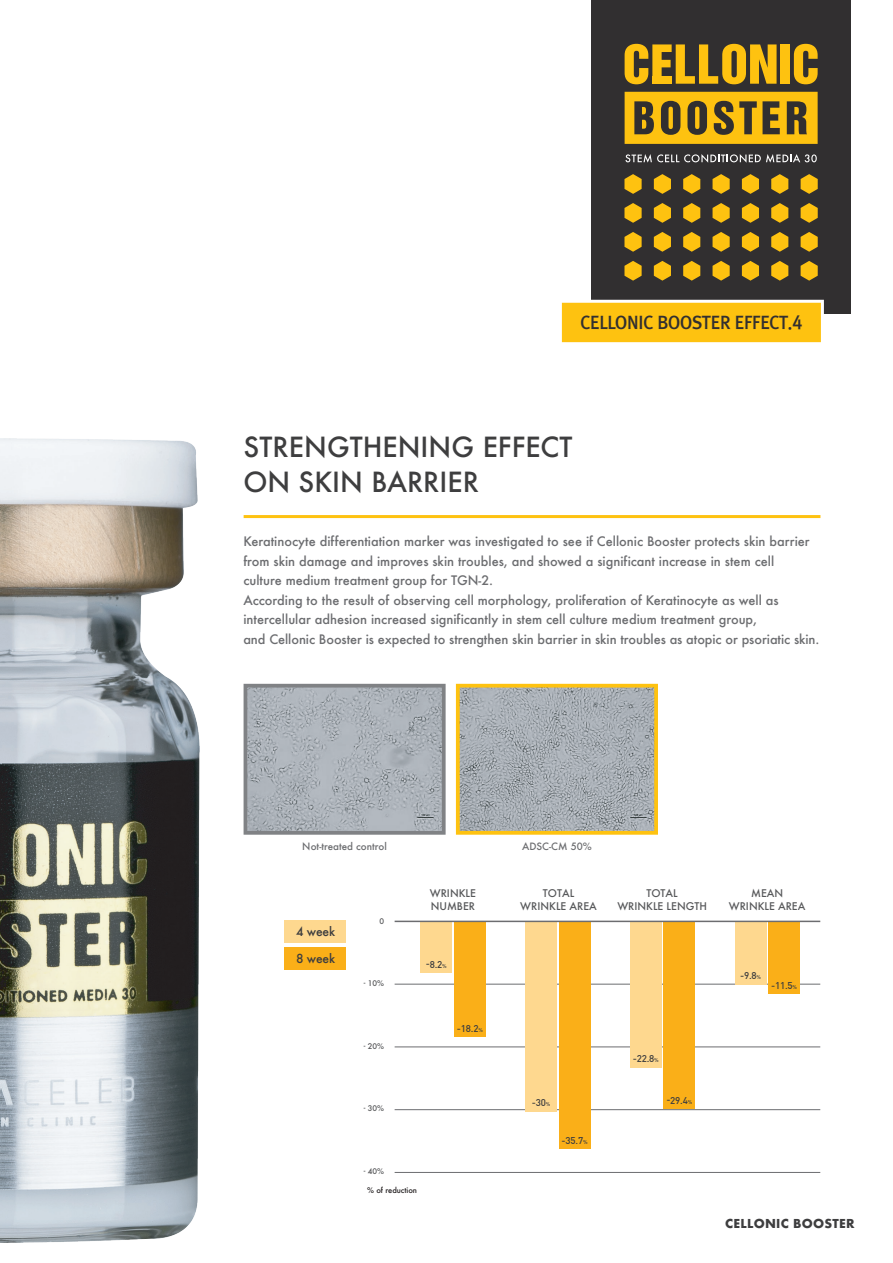
<style>
.page{position:relative;width:893px;height:1263px;background:#fff}
.page>*{position:absolute;margin:0;border:0;box-sizing:border-box;transform-origin:0 0}
.t1{font:500 27px/34.8px "Futura";color:#3e3e3f}
.t2{font:17.25px "Rix M Go EB";letter-spacing:-.01em;color:#312f30}
.t3{font:500 12.75px/19.5px "Futura";color:#6c6d70}
.t4{font:500 12.15px "Futura";letter-spacing:-.02em;color:#3e3e3f}
.t5{font:700 12px "Futura";letter-spacing:.02em;color:#3e3e3f}
.t6{font:500 10.35px/12.3px "Futura";color:#57585a;text-align:center}
.t7{font:500 9.9px "Futura";color:#6c6d70}
.t8{font:9.75px "Dinmed";letter-spacing:-.02em;color:#3e3e3f}
.t9{font:500 7.5px "Futura";color:#57585a}
.t10{font:500 7.5px "Futura";letter-spacing:-.005em;color:#231f20}
.s1{font-size:5.4px}
</style>
<div class="page">
<img style="left:461px;top:689px;width:192px;height:141px">
<img style="left:249px;top:689px;width:192px;height:141px">
<hr style="left:244px;top:515px;width:576px;height:3px;background:#fec210">
<div style="left:592px;top:0;width:259px;height:313px;background:#312f30"></div>
<svg style="left:561px;top:300px;width:263px;height:43px;background:#fec727"></svg>
<svg style="left:625px;top:154px;width:192px;height:9px"></svg>
<svg style="left:624px;top:174px;width:18px;height:20px"></svg>
<svg style="left:654px;top:174px;width:17px;height:20px"></svg>
<svg style="left:683px;top:174px;width:17px;height:20px"></svg>
<svg style="left:712px;top:174px;width:18px;height:20px"></svg>
<svg style="left:742px;top:174px;width:17px;height:20px"></svg>
<svg style="left:771px;top:174px;width:17px;height:20px"></svg>
<svg style="left:801px;top:174px;width:17px;height:20px"></svg>
<svg style="left:624px;top:203px;width:18px;height:20px"></svg>
<svg style="left:654px;top:203px;width:17px;height:20px"></svg>
<svg style="left:683px;top:203px;width:17px;height:20px"></svg>
<svg style="left:712px;top:203px;width:18px;height:20px"></svg>
<svg style="left:742px;top:203px;width:17px;height:20px"></svg>
<svg style="left:771px;top:203px;width:17px;height:20px"></svg>
<svg style="left:801px;top:203px;width:17px;height:20px"></svg>
<svg style="left:624px;top:232px;width:18px;height:20px"></svg>
<svg style="left:654px;top:232px;width:17px;height:20px"></svg>
<svg style="left:683px;top:232px;width:17px;height:20px"></svg>
<svg style="left:712px;top:232px;width:18px;height:20px"></svg>
<svg style="left:742px;top:232px;width:17px;height:20px"></svg>
<svg style="left:771px;top:232px;width:17px;height:20px"></svg>
<svg style="left:801px;top:232px;width:17px;height:20px"></svg>
<svg style="left:624px;top:261px;width:18px;height:20px"></svg>
<svg style="left:654px;top:261px;width:17px;height:20px"></svg>
<svg style="left:683px;top:261px;width:17px;height:20px"></svg>
<svg style="left:712px;top:261px;width:18px;height:20px"></svg>
<svg style="left:742px;top:261px;width:17px;height:20px"></svg>
<svg style="left:771px;top:261px;width:17px;height:20px"></svg>
<svg style="left:801px;top:261px;width:17px;height:20px"></svg>
<svg style="left:625px;top:92px;width:193px;height:52px"></svg>
<div style="left:781px;top:44px;width:9px;height:40px;background:#fec210"></div>
<svg style="left:794px;top:44px;width:24px;height:40px"></svg>
<svg style="left:625px;top:44px;width:152px;height:40px"></svg>
<div style="left:652px;top:76px;width:20px;height:8px;background:#fec210"></div>
<img style="left:0;top:439px;width:199px;height:804px">
<div style="left:456px;top:684px;width:202px;height:151px;border:4px solid #fec210"></div>
<div style="left:244px;top:684px;width:202px;height:151px;border:4px solid #808285"></div>
<hr style="left:395px;top:984px;width:425px;height:1px;background:#6c6d70">
<hr style="left:395px;top:1046px;width:425px;height:1px;background:#6c6d70">
<hr style="left:395px;top:1109px;width:425px;height:1px;background:#6c6d70">
<hr style="left:395px;top:1172px;width:425px;height:1px;background:#6c6d70">
<div style="left:421px;top:921px;width:31px;height:52px;background:#fed88f"></div>
<div style="left:284px;top:920px;width:62px;height:22px;background:#fed88f"></div>
<div style="left:454px;top:921px;width:31px;height:116px;background:#faaf18"></div>
<div style="left:525px;top:921px;width:32px;height:191px;background:#fed88f"></div>
<div style="left:559px;top:921px;width:31px;height:228px;background:#faaf18"></div>
<div style="left:630px;top:921px;width:31px;height:146px;background:#fed88f"></div>
<div style="left:664px;top:921px;width:31px;height:188px;background:#faaf18"></div>
<div style="left:735px;top:921px;width:31px;height:64px;background:#fed88f"></div>
<div style="left:768px;top:921px;width:32px;height:73px;background:#faaf18"></div>
<hr style="left:395px;top:921px;width:425px;height:1px;background:#6c6d70">
<div style="left:284px;top:947px;width:62px;height:22px;background:#faaf18"></div>
<h2 class="t2" style="left:580px;top:313px;width:224px">CELLONIC BOOSTER EFFECT.4</h2>
<h1 class="t1" style="left:243px;top:429px;width:331px">STRENGTHENING EFFECT<br>ON SKIN BARRIER</h1>
<p class="t3" style="left:243px;top:532px;width:577px">Keratinocyte differentiation marker was investigated to see if Cellonic Booster protects skin barrier from skin damage and improves skin troubles, and showed a significant increase in stem cell<br>culture medium treatment group for TGN-2.<br>According to the result of observing cell morphology, proliferation of Keratinocyte as well as intercellular adhesion increased significantly in stem cell culture medium treatment group,<br>and Cellonic Booster is expected to strengthen skin barrier in skin troubles as atopic or psoriatic skin.</p>
<p class="t7" style="left:302px;top:840px;width:86px">Not-treated control</p>
<p class="t7" style="left:522px;top:840px;width:71px">ADSC-CM 50%</p>
<p class="t4" style="left:296px;top:923px;width:40px">4 week</p>
<p class="t4" style="left:296px;top:950px;width:40px">8 week</p>
<p class="t9" style="left:379px;top:915px;width:6px">0</p>
<p class="t6" style="left:430px;top:887px;width:48px;text-align:left">WRINKLE<br>NUMBER</p>
<p class="t6" style="left:520px;top:887px;width:78px">TOTAL<br>WRINKLE AREA</p>
<p class="t6" style="left:617px;top:887px;width:91px">TOTAL<br>WRINKLE LENGTH</p>
<p class="t6" style="left:729px;top:887px;width:78px">MEAN<br>WRINKLE AREA</p>
<p class="t9" style="left:364px;top:978px;width:22px">- 10%</p>
<p class="t9" style="left:364px;top:1041px;width:22px">- 20%</p>
<p class="t8" style="left:426px;top:958px;width:23px">-8.2<span class="s1">%</span></p>
<p class="t8" style="left:457px;top:1022px;width:28px">-18.2<span class="s1">%</span></p>
<p class="t9" style="left:364px;top:1103px;width:22px">- 30%</p>
<p class="t9" style="left:364px;top:1166px;width:22px">- 40%</p>
<p class="t10" style="left:367px;top:1185px;width:51px">% of reduction</p>
<p class="t8" style="left:532px;top:1096px;width:20px">-30<span class="s1">%</span></p>
<p class="t8" style="left:562px;top:1135px;width:28px">-35.7<span class="s1">%</span></p>
<p class="t8" style="left:633px;top:1052px;width:28px">-22.8<span class="s1">%</span></p>
<p class="t8" style="left:666px;top:1094px;width:28px">-29.4<span class="s1">%</span></p>
<p class="t8" style="left:740px;top:970px;width:23px">-9.8<span class="s1">%</span></p>
<p class="t8" style="left:771px;top:980px;width:28px">-11.5<span class="s1">%</span></p>
<p class="t5" style="left:725px;top:1215px;width:131px">CELLONIC BOOSTER</p>
</div>
